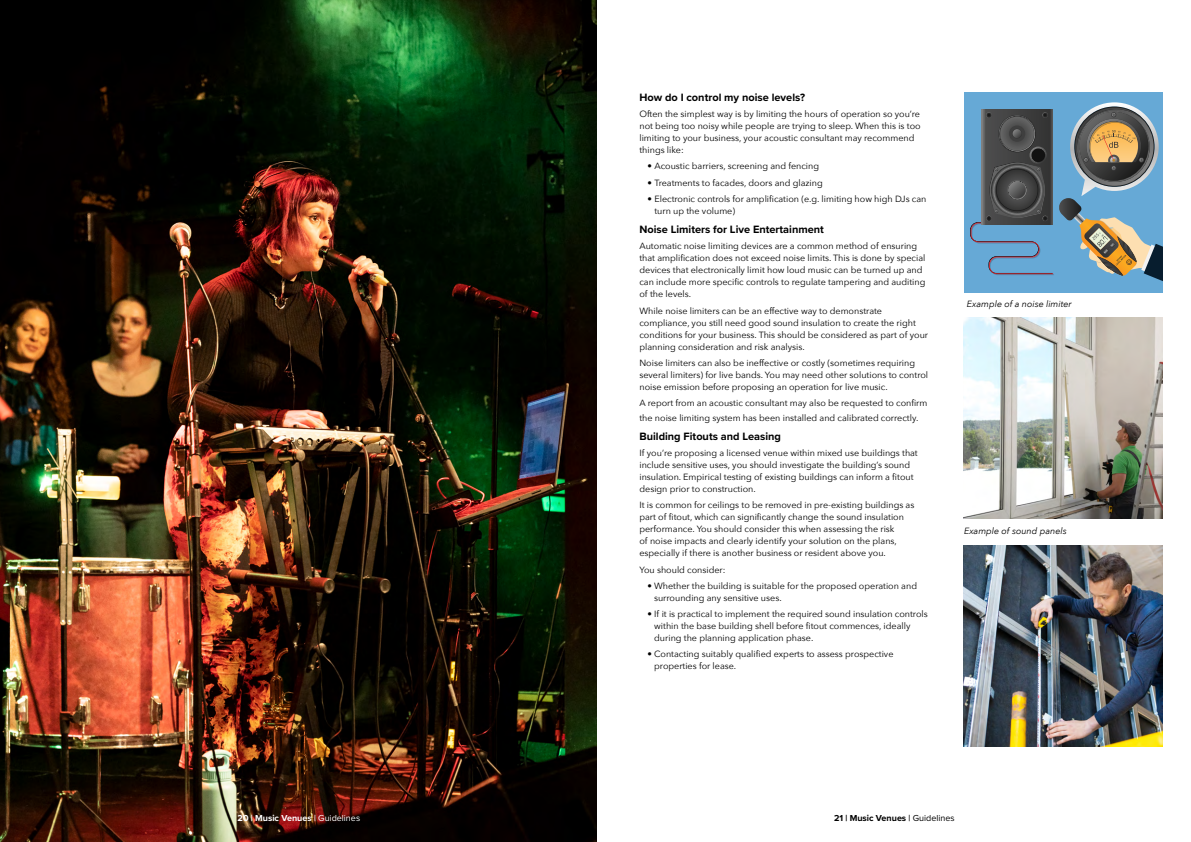
<style>
.page{position:relative;width:1191px;height:842px;background:#fff}
.page>*{position:absolute;margin:0;border:0;box-sizing:border-box;transform-origin:0 0}
.t1{font:700 11px "Proxima Nova";color:#000}
.t2{font:9px/12px "Avenir Next";color:#000}
.t3{font:italic 9px "Avenir Next";color:#000}
.t4{font:700 9px "Proxima Nova";color:#fff}
.t5{font:700 9px "Proxima Nova";color:#000}
.s1{font-weight:600}
.s2{font-weight:400}
</style>
<div class="page">
<img style="left:0;top:0;width:596px;height:842px">
<div style="left:964px;top:92px;width:198px;height:201px;background:#66a9d6"></div>
<svg style="left:970px;top:102px;width:192px;height:179px"></svg>
<img style="left:963px;top:318px;width:199px;height:201px">
<img style="left:963px;top:546px;width:199px;height:201px">
<p class="t1" style="left:639px;top:89px;width:167px">How do I control my noise levels?</p>
<p class="t2" style="left:639px;top:108px;width:283px">Often the simplest way is by limiting the hours of operation so you’re not being too noisy while people are trying to sleep. When this is too limiting to your business, your acoustic consultant may recommend things like:</p>
<p class="t2" style="left:647px;top:160px;width:173px">• Acoustic barriers, screening and fencing</p>
<p class="t2" style="left:647px;top:176px;width:177px">• Treatments to facades, doors and glazing</p>
<p class="t2" style="left:654px;top:192px;width:273px;text-indent:-7px">• Electronic controls for amplification (e.g. limiting how high DJs can turn up the volume)</p>
<p class="t1" style="left:639px;top:221px;width:186px">Noise Limiters for Live Entertainment</p>
<p class="t2" style="left:639px;top:240px;width:287px">Automatic noise limiting devices are a common method of ensuring that amplification does not exceed noise limits. This is done by special devices that electronically limit how loud music can be turned up and can include more specific controls to regulate tampering and auditing of the levels.</p>
<p class="t2" style="left:639px;top:304px;width:290px">While noise limiters can be an effective way to demonstrate compliance, you still need good sound insulation to create the right conditions for your business. This should be considered as part of your planning consideration and risk analysis.</p>
<p class="t2" style="left:639px;top:356px;width:290px">Noise limiters can also be ineffective or costly (sometimes requiring several limiters) for live bands. You may need other solutions to control noise emission before proposing an operation for live music.</p>
<p class="t2" style="left:639px;top:395px;width:289px;line-height:14.4px">A report from an acoustic consultant may also be requested to confirm the noise limiting system has been installed and calibrated correctly.</p>
<p class="t1" style="left:639px;top:428px;width:143px">Building Fitouts and Leasing</p>
<p class="t2" style="left:639px;top:446px;width:280px">If you’re proposing a licensed venue within mixed use buildings that include sensitive uses, you should investigate the building’s sound insulation. Empirical testing of existing buildings can inform a fitout design prior to construction.</p>
<p class="t2" style="left:639px;top:499px;width:276px">It is common for ceilings to be removed in pre-existing buildings as part of fitout, which can significantly change the sound insulation performance. You should consider this when assessing the risk<br>of noise impacts and clearly identify your solution on the plans, especially if there is another business or resident above you.</p>
<p class="t2" style="left:639px;top:563px;width:88px">You should consider:</p>
<p class="t2" style="left:654px;top:579px;width:264px;text-indent:-7px">• Whether the building is suitable for the proposed operation and surrounding any sensitive uses.</p>
<p class="t2" style="left:654px;top:607px;width:275px;text-indent:-7px">• If it is practical to implement the required sound insulation controls within the base building shell before fitout commences, ideally during the planning application phase.</p>
<p class="t2" style="left:654px;top:648px;width:241px;text-indent:-7px">• Contacting suitably qualified experts to assess prospective properties for lease.</p>
<p class="t3" style="left:967px;top:296px;width:106px">Example of a noise limiter</p>
<p class="t3" style="left:964px;top:524px;width:104px">Example of sound panels</p>
<p class="t4" style="left:238px;top:811px;width:124px">20 | Music Venues <span class="s1">|</span> <span class="s2">Guidelines</span></p>
<p class="t5" style="left:834px;top:811px;width:122px">21 | Music Venues <span class="s1">|</span> <span class="s2">Guidelines</span></p>
</div>
